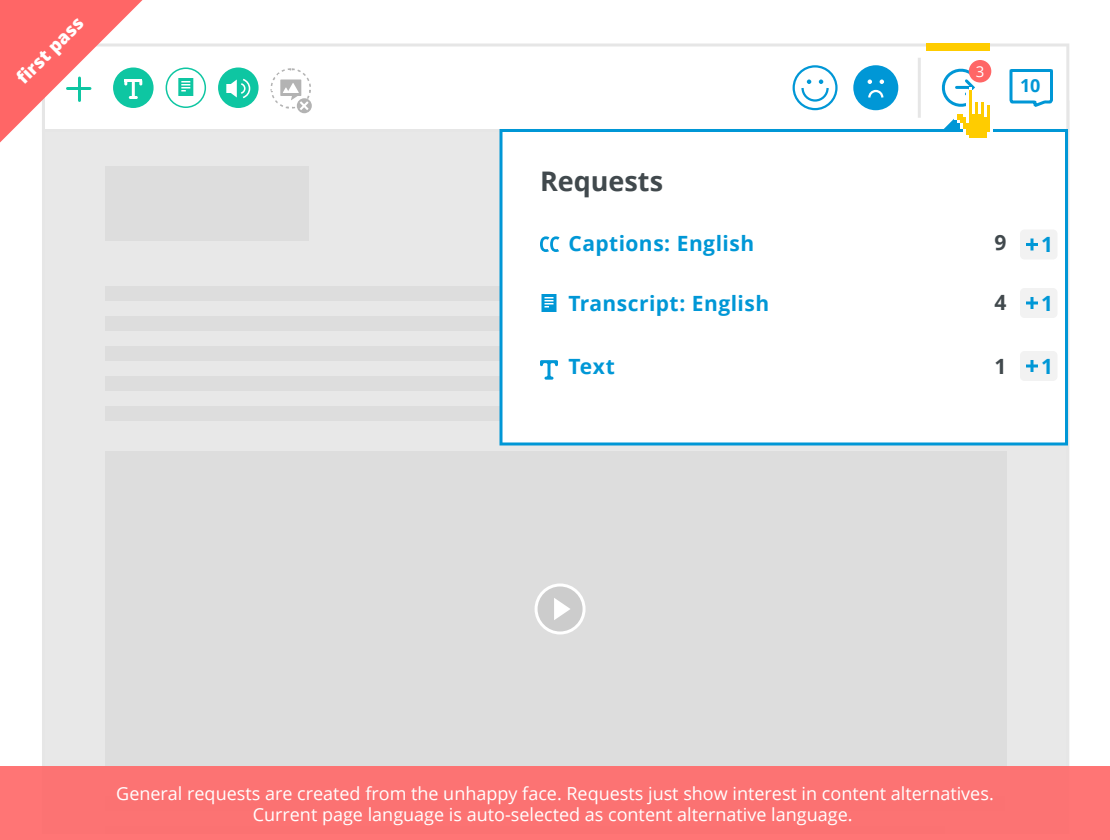
<style>
.page{position:relative;width:1110px;height:840px;background:#fff}
.page>*{position:absolute;margin:0;border:0;box-sizing:border-box;transform-origin:0 0}
.t1{font:700 27px "Open Sans";color:#41494d}
.t2{font:700 21px "Open Sans";letter-spacing:.025em;color:#0097d6}
.t3{font:700 21px "Open Sans";color:#41494d}
.t4{font:18px/21px "Open Sans";color:#fff;text-align:center}
.t5{font:800 18px "Open Sans";color:#fff}
.t6{font:700 18px "Open Sans";color:#0097d6}
.t7{font:15px "Open Sans";color:#fff}
</style>
<div class="page">
<div style="left:42px;top:132px;width:1027px;height:634px;background:#e8e8e8"></div>
<div style="left:105px;top:286px;width:892px;height:16px;background:#ddd"></div>
<div style="left:105px;top:452px;width:901px;height:314px;background:#ddd"></div>
<div style="left:105px;top:166px;width:204px;height:76px;background:#ddd"></div>
<div style="left:105px;top:346px;width:877px;height:16px;background:#ddd"></div>
<div style="left:105px;top:316px;width:832px;height:16px;background:#ddd"></div>
<div style="left:105px;top:376px;width:847px;height:16px;background:#ddd"></div>
<div style="left:105px;top:406px;width:885px;height:16px;background:#ddd"></div>
<svg style="left:535px;top:584px;width:51px;height:50px"></svg>
<svg style="left:154px;top:44px;width:915px;height:88px"></svg>
<svg style="left:166px;top:68px;width:40px;height:40px"></svg>
<svg style="left:218px;top:68px;width:41px;height:40px"></svg>
<div style="left:297px;top:98px;width:15px;height:15px;background:#b3b3b3;border-radius:50%"></div>
<svg style="left:270px;top:68px;width:41px;height:42px"></svg>
<svg style="left:1008px;top:68px;width:46px;height:39px"></svg>
<div style="left:969px;top:60px;width:22px;height:22px;background:#f66;border-radius:50%"></div>
<hr style="left:918px;top:58px;width:3px;height:60px;background:#e6e6e6">
<svg style="left:793px;top:65px;width:45px;height:45px"></svg>
<div style="left:853px;top:65px;width:45px;height:45px;background:#0097d6;border-radius:50%"></div>
<svg style="left:867px;top:80px;width:17px;height:18px"></svg>
<svg style="left:500px;top:113px;width:568px;height:332px"></svg>
<div style="left:1020px;top:230px;width:38px;height:30px;background:#f2f2f2;border-radius:4px"></div>
<svg style="left:1030px;top:238px;width:4px;height:12px"></svg>
<svg style="left:1026px;top:243px;width:12px;height:3px"></svg>
<div style="left:1020px;top:288px;width:38px;height:30px;background:#f2f2f2;border-radius:4px"></div>
<svg style="left:1030px;top:297px;width:4px;height:12px"></svg>
<svg style="left:1026px;top:301px;width:12px;height:3px"></svg>
<div style="left:1020px;top:351px;width:38px;height:30px;background:#f2f2f2;border-radius:4px"></div>
<svg style="left:1030px;top:360px;width:4px;height:12px"></svg>
<svg style="left:1026px;top:364px;width:12px;height:3px"></svg>
<svg style="left:540px;top:236px;width:20px;height:16px"></svg>
<svg style="left:542px;top:294px;width:14px;height:18px"></svg>
<svg style="left:540px;top:360px;width:18px;height:20px"></svg>
<hr style="left:990px;top:108px;width:3px;height:24px;background:#fff">
<hr style="left:969px;top:138px;width:18px;height:3px;background:#fff">
<svg style="left:937px;top:64px;width:53px;height:74px"></svg>
<div style="left:927px;top:44px;width:63px;height:7px;background:#fc0"></div>
<div style="left:0;top:766px;width:1110px;height:74px;background:#fc7373"></div>
<svg style="left:0;top:0;width:154px;height:142px"></svg>
<p class="t5" style="left:10px;top:71px;width:88px;rotate:-45deg">fi rst pass</p>
<p class="t7" style="left:976px;top:61px;width:10px">3</p>
<p class="t6" style="left:1020px;top:73px;width:22px">10</p>
<h1 class="t1" style="left:540px;top:162px;width:125px">Requests</h1>
<p class="t2" style="left:568px;top:228px;width:187px">Captions: English</p>
<p class="t3" style="left:995px;top:228px;width:13px">9</p>
<p class="t2" style="left:1041px;top:230px;width:13px">1</p>
<p class="t2" style="left:568px;top:288px;width:202px">Transcript: English</p>
<p class="t3" style="left:995px;top:288px;width:13px">4</p>
<p class="t2" style="left:1041px;top:288px;width:13px">1</p>
<p class="t2" style="left:568px;top:351px;width:48px">Text</p>
<p class="t3" style="left:995px;top:351px;width:13px">1</p>
<p class="t2" style="left:1041px;top:351px;width:13px">1</p>
<p class="t4" style="left:116px;top:782px;width:879px">General requests are created from the unhappy face. Requests just show interest in content alternatives.<br>Current page language is auto-selected as content alternative language.</p>
</div>
